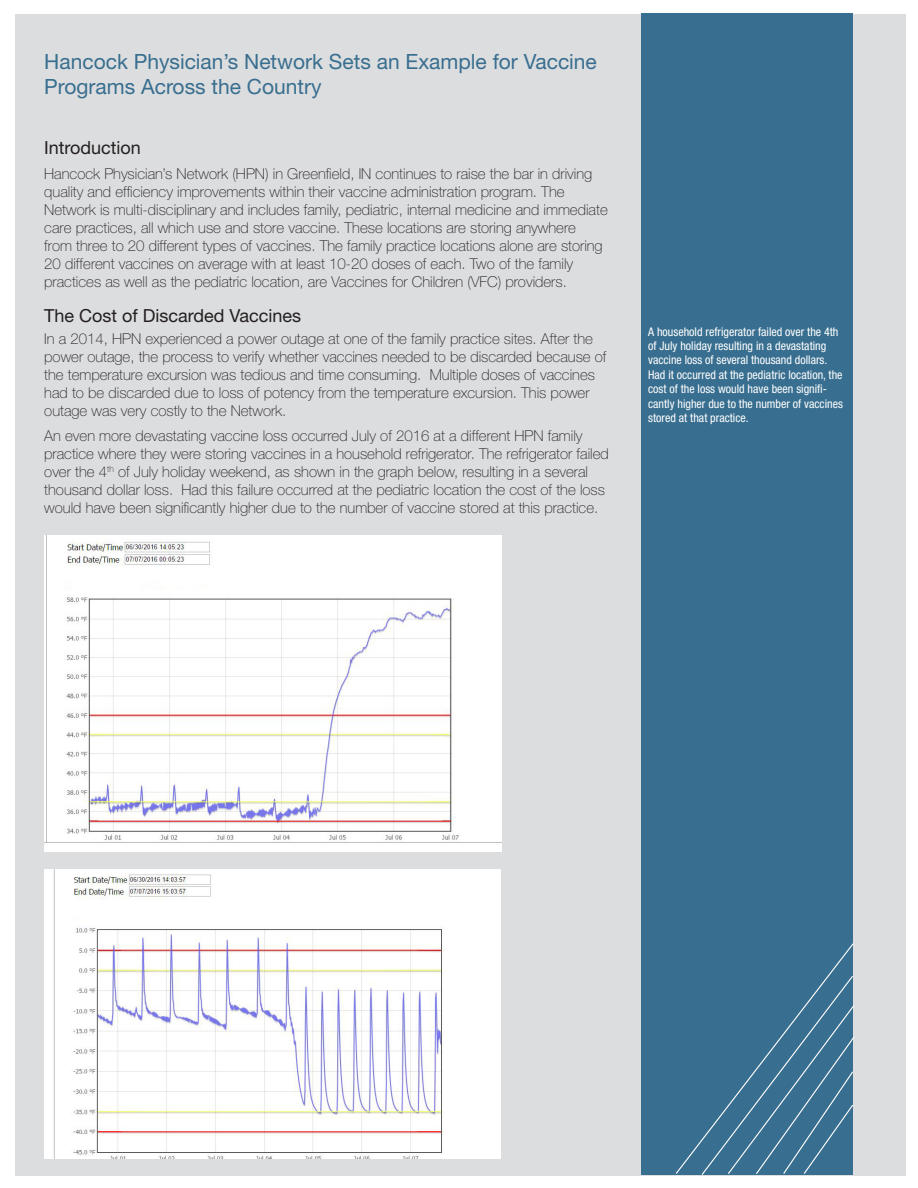
<style>
.page{position:relative;width:918px;height:1188px;background:#fff}
.page>*{position:absolute;margin:0;border:0;box-sizing:border-box;transform-origin:0 0}
.Major_Heading{font:21px/25.2px "Helvetica Neue LT Std";color:#386e8f}
.Secondary_Heading{font:18px "Helvetica Neue LT Std";color:#231f20}
.Main_Body_Font{font:18px "Helvetica Neue LT Std";color:#231f20}
.Main_Body_Font-2{font:100 15px/18px "Helvetica Neue LT Std";color:#231f20}
.Column_Body{font:condensed 12px/14.4px "Helvetica Neue LT Std";color:#fff}
</style>
<div class="page">
<div style="left:15px;top:15px;width:891px;height:1161px;background:#dcdddf"></div>
<div style="left:641px;top:13px;width:212px;height:1161px;background:#386e8f"></div>
<svg style="left:675px;top:943px;width:179px;height:232px"></svg>
<img style="left:44px;top:536px;width:457px;height:316px">
<img style="left:44px;top:869px;width:456px;height:290px">
<p class="Major_Heading" style="left:44px;top:49px;width:554px">Hancock Physician’s Network Sets an Example for Vaccine<br>Programs Across the Country</p>
<p class="Main_Body_Font" style="left:44px;top:137px;width:98px">Introduction</p>
<p class="Main_Body_Font-2" style="left:44px;top:165px;width:565px">Hancock Physician’s Network (HPN) in Greenfield, IN continues to raise the bar in driving quality and efficiency improvements within their vaccine administration program. The Network is multi-disciplinary and includes family, pediatric, internal medicine and immediate care practices, all which use and store vaccine. These locations are storing anywhere<br>from three to 20 different types of vaccines. The family practice locations alone are storing 20 different vaccines on average with at least 10-20 doses of each. Two of the family practices as well as the pediatric location, are Vaccines for Children (VFC) providers.</p>
<p class="Secondary_Heading" style="left:44px;top:305px;width:259px">The Cost of Discarded Vaccines</p>
<p class="Main_Body_Font-2" style="left:44px;top:330px;width:564px">In a 2014, HPN experienced a power outage at one of the family practice sites. After the power outage, the process to verify whether vaccines needed to be discarded because of the temperature excursion was tedious and time consuming. Multiple doses of vaccines had to be discarded due to loss of potency from the temperature excursion. This power outage was very costly to the Network.</p>
<p class="Main_Body_Font-2" style="left:44px;top:426px;width:566px">An even more devastating vaccine loss occurred July of 2016 at a different HPN family practice where they were storing vaccines in a household refrigerator. The refrigerator failed over the 4<sup>th</sup> of July holiday weekend, as shown in the graph below, resulting in a several thousand dollar loss. Had this failure occurred at the pediatric location the cost of the loss would have been significantly higher due to the number of vaccine stored at this practice.</p>
<p class="Column_Body" style="left:648px;top:324px;width:196px">A household refrigerator failed over the 4th of July holiday resulting in a devastating vaccine loss of several thousand dollars.<br>Had it occurred at the pediatric location, the cost of the loss would have been signifi&shy;cantly higher due to the number of vaccines stored at that practice.</p>
</div>
